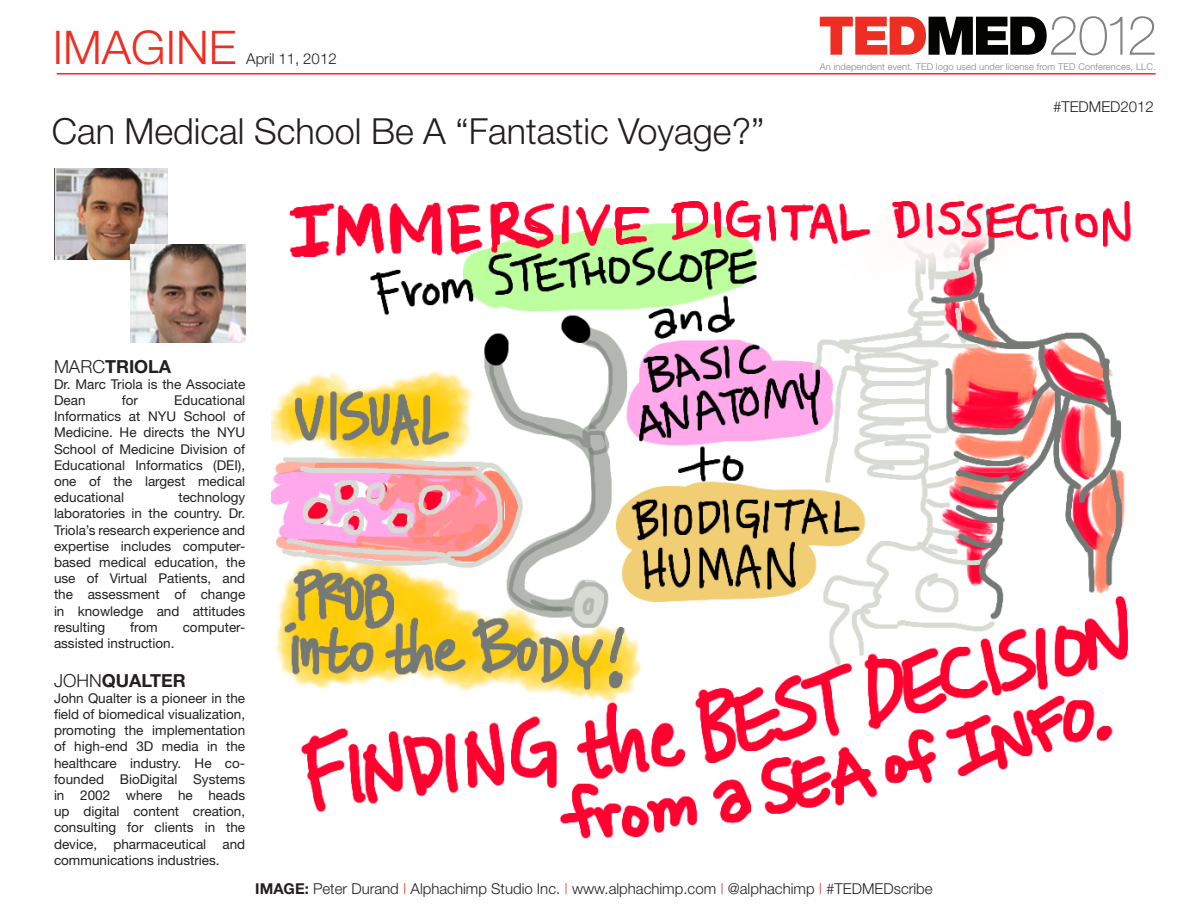
<style>
.page{position:relative;width:1188px;height:918px;background:#fff}
.page>*{position:absolute;margin:0;border:0;box-sizing:border-box;transform-origin:0 0}
.t1{font:300 46.5px "Helvetica Neue";color:#ee2e22}
.t2{font:300 36px "Helvetica Neue";color:#231f20}
.t3{font:700 18px "Helvetica Neue";color:#231f20}
.t4{font:300 15px "Helvetica Neue";color:#231f20}
.body{font:13.5px/16.2px "Helvetica Neue";color:#231f20;text-align:justify}
.t5{font:300 9.3px "Helvetica Neue";letter-spacing:.01em;color:#808385}
.s1{font-weight:300}
.s2{font-weight:700}
.s3{color:#ee2e22}
</style>
<div class="page">
<svg style="left:1130px;top:16px;width:25px;height:39px"></svg>
<svg style="left:820px;top:16px;width:302px;height:39px"></svg>
<hr style="left:57px;top:73px;width:1099px;height:2px;background:#ee2e22">
<img style="left:54px;top:169px;width:113px;height:90px">
<img style="left:131px;top:244px;width:114px;height:99px">
<img style="left:272px;top:200px;width:859px;height:639px">
<h1 class="t1" style="left:53px;top:19px;width:185px">IMAGINE</h1>
<p class="t4" style="left:246px;top:49px;width:92px">April 11, 2012</p>
<p class="t2" style="left:52px;top:109px;width:714px">Can Medical School Be A “Fantastic Voyage?”</p>
<p class="t5" style="left:820px;top:61px;width:337px">An independent event. TED logo used under license from TED Conferences, LLC.</p>
<p class="t4" style="left:1053px;top:98px;width:102px">#TEDMED2012</p>
<p class="t3" style="left:54px;top:355px;width:119px"><span class="s1">MARC</span>TRIOLA</p>
<p class="body" style="left:54px;top:376px;width:193px">Dr. Marc Triola is the Associate<br>Dean</p>
<p class="body" style="left:122px;top:392px;width:18px">for</p>
<p class="body" style="left:54px;top:392px;width:193px;text-indent:120px">Educational Informatics at NYU School of Medicine. He directs the NYU School of Medicine Division of Educational Informatics (DEI), one of the largest medical educational</p>
<p class="body" style="left:54px;top:489px;width:193px;text-indent:124px">technology laboratories in the country. Dr.<br>Triola’s research experience and expertise includes computer&shy;based medical education, the use of Virtual Patients, and the assessment of change in knowledge and attitudes resulting</p>
<p class="body" style="left:130px;top:619px;width:29px">from</p>
<p class="body" style="left:183px;top:619px;width:64px">computer-</p>
<p class="body" style="left:54px;top:635px;width:122px">assisted instruction.</p>
<p class="t3" style="left:54px;top:669px;width:133px"><span class="s1">JOHN</span>QUALTER</p>
<p class="body" style="left:54px;top:690px;width:193px">John Qualter is a pioneer in the field of biomedical visualization, promoting the implementation of high-end 3D media in the healthcare industry. He co&shy;founded BioDigital Systems in 2002 where he heads up digital content creation, consulting for clients in the device, pharmaceutical and communications industries.</p>
<p class="t4" style="left:255px;top:879px;width:679px"><span class="s2">IMAGE:</span> Peter Durand <span class="s3">|</span> Alphachimp Studio Inc. <span class="s3">|</span> www.alphachimp.com <span class="s3">|</span> @alphachimp <span class="s3">|</span> #TEDMEDscribe</p>
</div>
